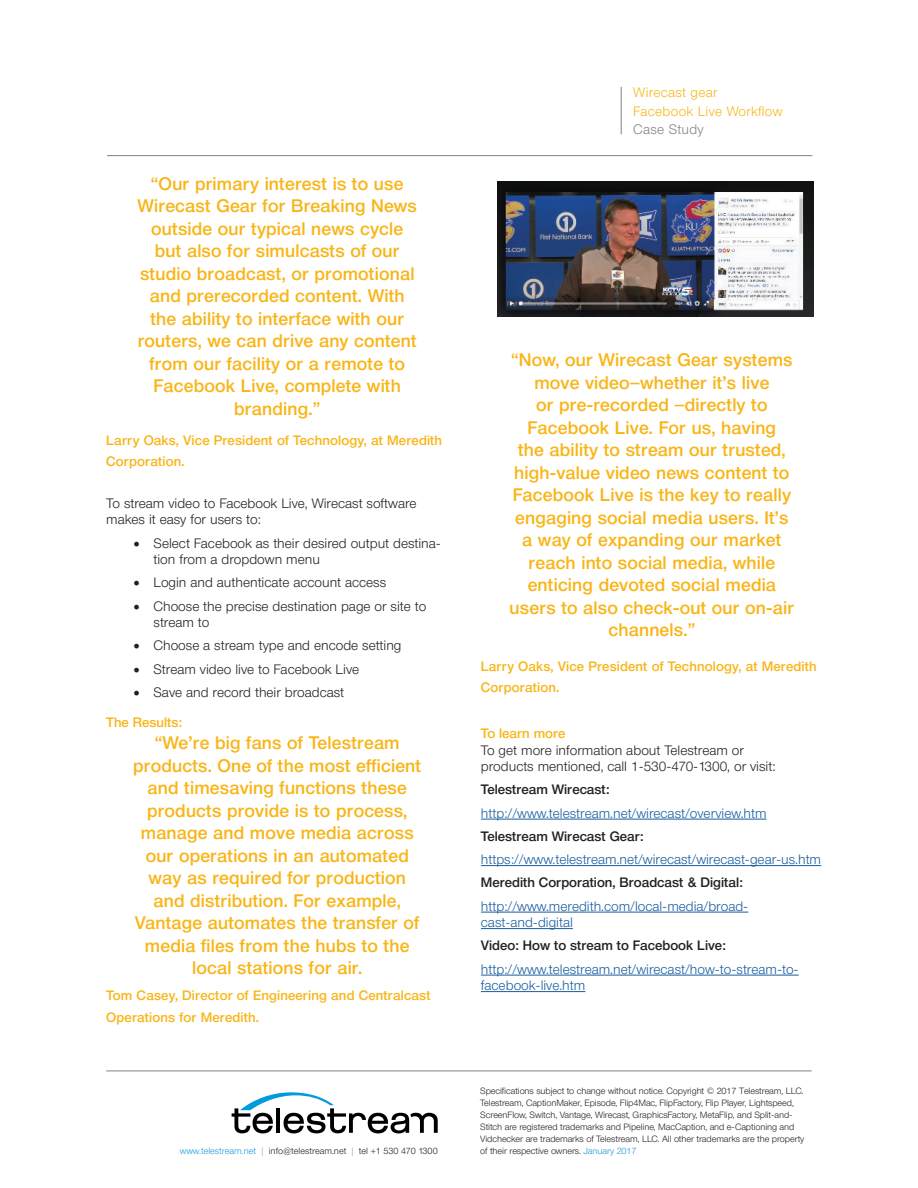
<style>
.page{position:relative;width:918px;height:1188px;background:#fff}
.page>*{position:absolute;margin:0;border:0;box-sizing:border-box;transform-origin:0 0}
.t1{font:500 18px/22.5px "Neue Helvetica BQ";letter-spacing:.01em;color:#f9b517;text-align:center}
.t2{font:300 13.5px/16.5px "Neue Helvetica BQ";color:#231f20}
.t3{font:300 13.5px/16.5px "Neue Helvetica BQ";color:#175d9e}
.t4{font:500 13.5px/21px "Neue Helvetica BQ";letter-spacing:.01em;color:#f9b517}
.t5{font:500 13.5px "Neue Helvetica BQ";color:#231f20}
.t6{font:300 13.5px/18.5px "Neue Helvetica BQ";letter-spacing:.02em;color:#f9b517}
.t7{font:300 13.5px "Neue Helvetica BQ";letter-spacing:.02em;color:#808285}
.t8{font:300 9px/11.9px "Neue Helvetica BQ";letter-spacing:-.01em;color:#231f20}
.s1{font-family:"Minion Pro";font-weight:400;font-size:18px}
.s2{color:#1c99d6}
</style>
<div class="page">
<hr style="left:106px;top:1071px;width:706px;height:1px;background:#808285">
<svg style="left:232px;top:1092px;width:206px;height:41px"></svg>
<hr style="left:481px;top:819px;width:286px;height:1px;background:#175d9e">
<hr style="left:481px;top:865px;width:340px;height:1px;background:#175d9e">
<hr style="left:481px;top:912px;width:267px;height:1px;background:#175d9e">
<hr style="left:481px;top:928px;width:92px;height:1px;background:#175d9e">
<hr style="left:481px;top:975px;width:318px;height:1px;background:#175d9e">
<hr style="left:481px;top:991px;width:104px;height:1px;background:#175d9e">
<img style="left:498px;top:182px;width:315px;height:134px">
<hr style="left:107px;top:155px;width:705px;height:1px;background:#808285">
<hr style="left:621px;top:87px;width:1px;height:47px;background:#808285">
<p class="t1" style="left:137px;top:174px;width:281px">“Our primary interest is to use<br>Wirecast Gear for Breaking News outside our typical news cycle but also for simulcasts of our studio broadcast, or promotional and prerecorded content. With the ability to interface with our routers, we can drive any content from our facility or a remote to<br>Facebook Live, complete with branding.”</p>
<p class="t4" style="left:106px;top:431px;width:337px">Larry Oaks, Vice President of Technology, at Meredith<br>Corporation.</p>
<p class="t2" style="left:106px;top:496px;width:312px">To stream video to Facebook Live, Wirecast software makes it easy for users to:</p>
<p class="t2" style="left:154px;top:536px;width:289px;text-indent:-20px"><span class="s1">•</span> Select Facebook as their desired output destina&shy;tion from a dropdown menu</p>
<p class="t2" style="left:133px;top:576px;width:254px"><span class="s1">•</span> Login and authenticate account access</p>
<p class="t2" style="left:154px;top:599px;width:274px;text-indent:-20px"><span class="s1">•</span> Choose the precise destination page or site to stream to</p>
<p class="t2" style="left:133px;top:639px;width:270px"><span class="s1">•</span> Choose a stream type and encode setting</p>
<p class="t2" style="left:133px;top:662px;width:227px"><span class="s1">•</span> Stream video live to Facebook Live</p>
<p class="t2" style="left:133px;top:685px;width:212px"><span class="s1">•</span> Save and record their broadcast</p>
<p class="t4" style="left:106px;top:713px;width:77px">The Results:</p>
<p class="t1" style="left:133px;top:733px;width:289px">“We’re big fans of Telestream products. One of the most efficient and timesaving functions these products provide is to process, manage and move media across our operations in an automated way as required for production and distribution. For example,<br>Vantage automates the transfer of media files from the hubs to the local stations for air.</p>
<p class="t4" style="left:106px;top:985px;width:326px;line-height:22.5px">Tom Casey, Director of Engineering and Centralcast<br>Operations for Meredith.</p>
<p class="t8" style="left:180px;top:1146px;width:259px"><span class="s2">www.telestream.net |</span> info@telestream.net <span class="s2">|</span> tel +1 530 470 1300</p>
<p class="t6" style="left:633px;top:85px;width:151px">Wirecast gear<br>Facebook Live Workflow</p>
<p class="t7" style="left:633px;top:124px;width:72px">Case Study</p>
<p class="t1" style="left:510px;top:350px;width:286px">“Now, our Wirecast Gear systems move video—whether it’s live<br>or pre-recorded —directly to<br>Facebook Live. For us, having<br>the ability to stream our trusted, high-value video news content to<br>Facebook Live is the key to really engaging social media users. It’s a way of expanding our market reach into social media, while enticing devoted social media users to also check-out our on-air channels.”</p>
<p class="t4" style="left:481px;top:657px;width:337px">Larry Oaks, Vice President of Technology, at Meredith<br>Corporation.</p>
<p class="t4" style="left:481px;top:724px;width:86px">To learn more</p>
<p class="t2" style="left:481px;top:743px;width:296px">To get more information about Telestream or products mentioned, call 1-530-470-1300, or visit:</p>
<p class="t5" style="left:481px;top:785px;width:130px">Telestream Wirecast:</p>
<p class="t3" style="left:481px;top:806px;width:287px">http://www.telestream.net/wirecast/overview.htm</p>
<p class="t5" style="left:481px;top:831px;width:164px">Telestream Wirecast Gear:</p>
<p class="t3" style="left:481px;top:853px;width:342px">https://www.telestream.net/wirecast/wirecast-gear-us.htm</p>
<p class="t5" style="left:481px;top:878px;width:263px">Meredith Corporation, Broadcast &amp; Digital:</p>
<p class="t3" style="left:481px;top:899px;width:269px">http://www.meredith.com/local-media/broad&shy;cast-and-digital</p>
<p class="t5" style="left:481px;top:941px;width:246px">Video: How to stream to Facebook Live:</p>
<p class="t3" style="left:481px;top:962px;width:319px">http://www.telestream.net/wirecast/how-to-stream-to&shy;facebook-live.htm</p>
<p class="t8" style="left:480px;top:1086px;width:326px">Specifications subject to change without notice. Copyright © 2017 Telestream, LLC.<br>Telestream, CaptionMaker, Episode, Flip4Mac, FlipFactory, Flip Player, Lightspeed, ScreenFlow, Switch, Vantage, Wirecast, GraphicsFactory, MetaFlip, and Split-and-Stitch are registered trademarks and Pipeline, MacCaption, and e-Captioning and Vidchecker are trademarks of Telestream, LLC. All other trademarks are the property of their respective owners. <span class="s2">January 2017</span></p>
</div>
